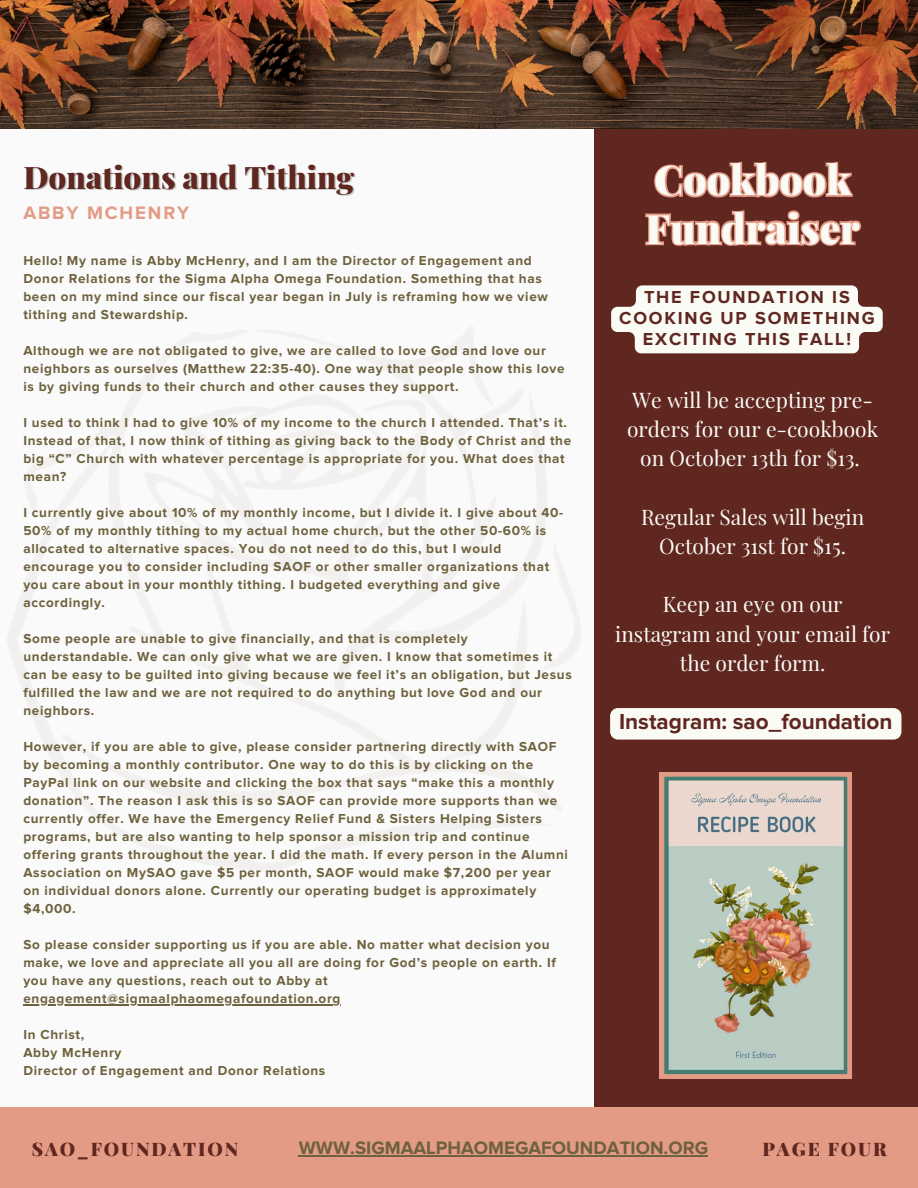
<style>
.page{position:relative;width:918px;height:1188px;background:#fafafa}
.page>*{position:absolute;margin:0;border:0;box-sizing:border-box;transform-origin:0 0}
.t1{font:900 40.65px/48.3px "Playfair Display";color:#fbfbf5}
.t2{font:900 31.2px "Playfair Display";color:#602620}
.t3{font:700 22.5px "Proxima Nova";color:#602620}
.t4{font:21px/29.2px "Playfair Display";color:#fbfbf5;text-align:center}
.t5{font:700 18.75px "Proxima Nova";color:#6e613d}
.t6{font:900 18.75px "Playfair Display";letter-spacing:.1em;color:#602620}
.t7{font:700 18.75px "Proxima Nova";letter-spacing:.1em;color:#e49b85}
.t8{font:700 18px/21.3px "Proxima Nova";letter-spacing:.1em;color:#602620;text-align:center}
.t9{font:700 13.5px/18px "Proxima Nova";letter-spacing:.05em;color:#6e613d}
</style>
<div class="page">
<div style="left:594px;top:104px;width:324px;height:1008px;background:#602620"></div>
<div style="left:0;top:1107px;width:918px;height:81px;background:#e49b85"></div>
<img style="left:0;top:0;width:918px;height:128px">
<hr style="left:23px;top:1004px;width:310px;height:1px;background:#6e613d">
<svg style="left:611px;top:285px;width:272px;height:68px;background:#e8e1db"></svg>
<svg style="left:610px;top:708px;width:291px;height:32px;background:#f7f6f0"></svg>
<hr style="left:299px;top:1155px;width:409px;height:1px;background:#6e613d">
<svg style="left:654px;top:161px;width:199px;height:37px"></svg>
<svg style="left:645px;top:210px;width:217px;height:36px"></svg>
<svg style="left:660px;top:772px;width:192px;height:306px;background:#b8b7a6"></svg>
<p class="t2" style="left:23px;top:155px;width:332px">Donations and Tithing</p>
<p class="t7" style="left:23px;top:204px;width:167px">ABBY MCHENRY</p>
<h1 class="t9" style="left:23px;top:252px;width:526px">Hello! My name is Abby McHenry, and I am the Director of Engagement and Donor Relations for the Sigma Alpha Omega Foundation. Something that has been on my mind since our fiscal year began in July is reframing how we view tithing and Stewardship.</h1>
<h5 class="t9" style="left:23px;top:342px;width:543px">Although we are not obligated to give, we are called to love God and love our neighbors as ourselves (Matthew 22:35-40). One way that people show this love is by giving funds to their church and other causes they support.</h5>
<h4 class="t9" style="left:23px;top:414px;width:549px">I used to think I had to give 10% of my income to the church I attended. That’s it.<br>Instead of that, I now think of tithing as giving back to the Body of Christ and the big “C” Church with whatever percentage is appropriate for you. What does that mean?</h4>
<h4 class="t9" style="left:23px;top:504px;width:541px">I currently give about 10% of my monthly income, but I divide it. I give about 40- 50% of my monthly tithing to my actual home church, but the other 50-60% is allocated to alternative spaces. You do not need to do this, but I would encourage you to consider including SAOF or other smaller organizations that you care about in your monthly tithing. I budgeted everything and give accordingly.</h4>
<h4 class="t9" style="left:23px;top:630px;width:550px">Some people are unable to give financially, and that is completely understandable. We can only give what we are given. I know that sometimes it can be easy to be guilted into giving because we feel it’s an obligation, but Jesus fulfilled the law and we are not required to do anything but love God and our neighbors.</h4>
<h3 class="t9" style="left:23px;top:738px;width:546px">However, if you are able to give, please consider partnering directly with SAOF by becoming a monthly contributor. One way to do this is by clicking on the PayPal link on our website and clicking the box that says “make this a monthly donation”. The reason I ask this is so SAOF can provide more supports than we currently offer. We have the Emergency Relief Fund &amp; Sisters Helping Sisters programs, but are also wanting to help sponsor a mission trip and continue offering grants throughout the year. I did the math. If every person in the Alumni Association on MySAO gave $5 per month, SAOF would make $7,200 per year on individual donors alone. Currently our operating budget is approximately $4,000.</h3>
<p class="t9" style="left:23px;top:936px;width:534px">So please consider supporting us if you are able. No matter what decision you make, we love and appreciate all you all are doing for God’s people on earth. If you have any questions, reach out to Abby at</p>
<h2 class="t9" style="left:23px;top:990px;width:319px">engagement@sigmaalphaomegafoundation.org</h2>
<h5 class="t9" style="left:23px;top:1026px;width:304px">In Christ,<br>Abby McHenry<br>Director of Engagement and Donor Relations</h5>
<p class="t1" style="left:646px;top:154px;width:216px">Cookbook<br>Fundraiser</p>
<p class="t8" style="left:619px;top:287px;width:257px">THE FOUNDATION IS<br>COOKING UP SOMETHING<br>EXCITING THIS FALL!</p>
<p class="t4" style="left:627px;top:384px;width:253px">We will be accepting pre&shy;orders for our e-cookbook on October 13th for $13.</p>
<p class="t4" style="left:641px;top:501px;width:225px">Regular Sales will begin<br>October 31st for $15.</p>
<p class="t4" style="left:615px;top:589px;width:276px">Keep an eye on our instagram and your email for the order form.</p>
<p class="t3" style="left:619px;top:712px;width:275px">Instagram: sao_foundation</p>
<p class="t6" style="left:32px;top:1136px;width:208px">SAO_FOUNDATION</p>
<p class="t5" style="left:299px;top:1139px;width:411px">WWW.SIGMAALPHAOMEGAFOUNDATION.ORG</p>
<p class="t6" style="left:762px;top:1136px;width:126px">PAGE FOUR</p>
</div>
